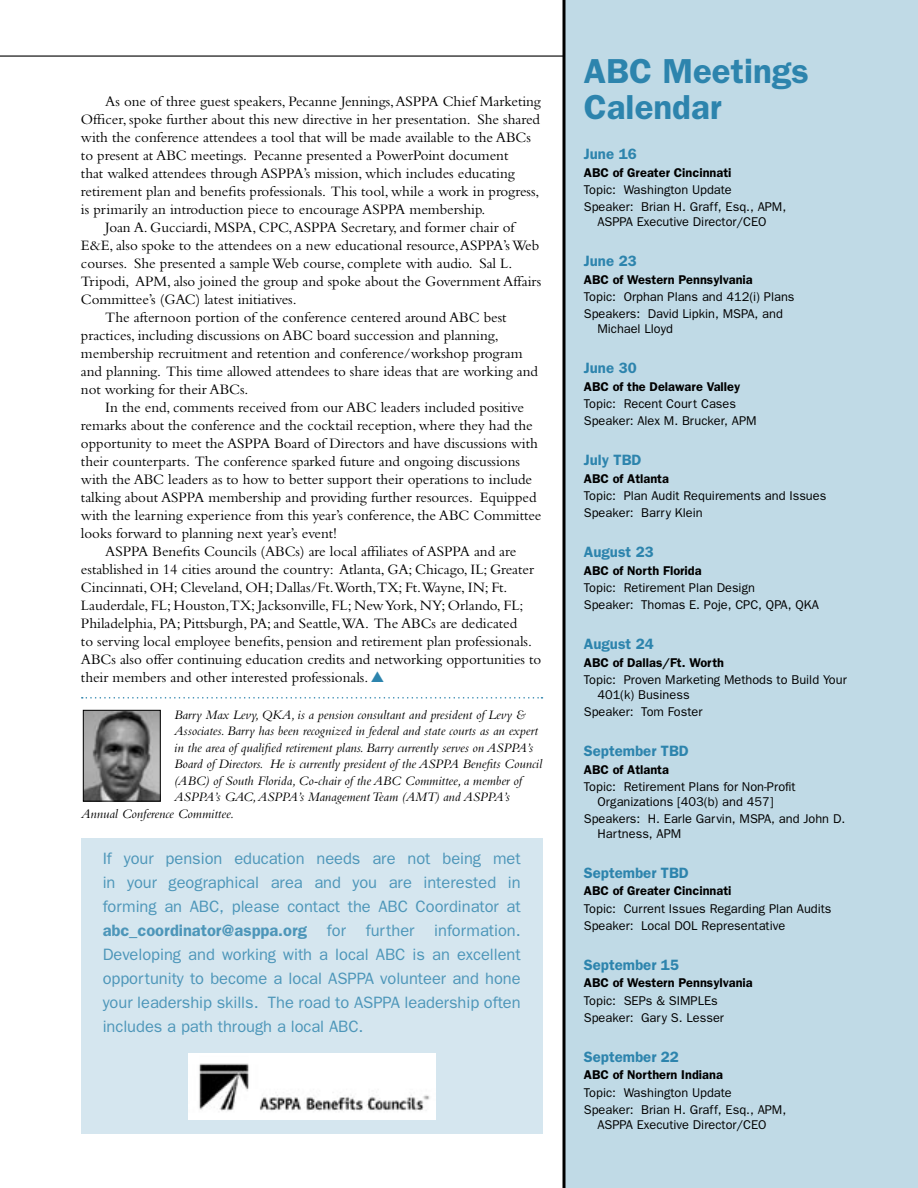
<style>
.page{position:relative;width:918px;height:1188px;background:#fff}
.page>*{position:absolute;margin:0;border:0;box-sizing:border-box;transform-origin:0 0}
.t1{font:600 34.8px/36px "Franklin Gothic";color:#2d84ad}
.t2{font:16.5px/24px "Franklin Gothic";letter-spacing:-.005em;color:#4d96b9;text-align:justify}
.t3{font:15px "Bembo";letter-spacing:-.005em;color:#000}
.t4{font:600 15px "Franklin Gothic";color:#2d84ad}
.t5{font:italic 13.5px "Bembo";color:#000}
.t6{font:12.75px/17.1px "Franklin Gothic";color:#000}
.t7{font:600 12.75px "Franklin Gothic";color:#000}
.s1{color:#2d84ad}
.s2{font-weight:600}
</style>
<div class="page">
<hr style="left:0;top:55px;width:918px;height:2px;background:#000">
<svg style="left:82px;top:697px;width:461px;height:2px"></svg>
<img style="left:85px;top:712px;width:74px;height:88px">
<div style="left:83px;top:710px;width:78px;height:92px;border:1px solid #000"></div>
<div style="left:81px;top:838px;width:462px;height:295px;background:#d5e6ef"></div>
<img style="left:188px;top:1053px;width:248px;height:66px">
<div style="left:566px;top:0;width:352px;height:1188px;background:#c0dae6"></div>
<hr style="left:563px;top:0;width:3px;height:1188px;background:#000">
<p class="t3" style="left:105px;top:93px;width:437px">As one of three guest speakers, Pecanne Jennings, ASPPA Chief Marketing</p>
<p class="t3" style="left:81px;top:111px;width:461px">Officer, spoke further about this new directive in her presentation. She shared</p>
<p class="t3" style="left:81px;top:129px;width:451px">with the conference attendees a tool that will be made available to the ABCs</p>
<p class="t3" style="left:81px;top:147px;width:429px">to present at ABC meetings. Pecanne presented a PowerPoint document</p>
<p class="t3" style="left:81px;top:165px;width:435px">that walked attendees through ASPPA’s mission, which includes educating</p>
<p class="t3" style="left:81px;top:183px;width:460px">retirement plan and benefits professionals. This tool, while a work in progress,</p>
<p class="t3" style="left:81px;top:201px;width:406px">is primarily an introduction piece to encourage ASPPA membership.</p>
<p class="t3" style="left:105px;top:219px;width:411px">Joan A. Gucciardi, MSPA, CPC, ASPPA Secretary, and former chair of</p>
<p class="t3" style="left:81px;top:237px;width:460px">E&amp;E, also spoke to the attendees on a new educational resource, ASPPA’s Web</p>
<p class="t3" style="left:81px;top:255px;width:433px">courses. She presented a sample Web course, complete with audio. Sal L.</p>
<p class="t3" style="left:81px;top:273px;width:462px">Tripodi, APM, also joined the group and spoke about the Government Affairs</p>
<p class="t3" style="left:81px;top:291px;width:217px">Committee’s (GAC) latest initiatives.</p>
<p class="t3" style="left:105px;top:309px;width:403px">The afternoon portion of the conference centered around ABC best</p>
<p class="t3" style="left:81px;top:327px;width:419px">practices, including discussions on ABC board succession and planning,</p>
<p class="t3" style="left:81px;top:345px;width:443px">membership recruitment and retention and conference/workshop program</p>
<p class="t3" style="left:81px;top:363px;width:458px">and planning. This time allowed attendees to share ideas that are working and</p>
<p class="t3" style="left:81px;top:381px;width:169px">not working for their ABCs.</p>
<p class="t3" style="left:105px;top:399px;width:420px">In the end, comments received from our ABC leaders included positive</p>
<p class="t3" style="left:81px;top:417px;width:453px">remarks about the conference and the cocktail reception, where they had the</p>
<p class="t3" style="left:81px;top:435px;width:458px">opportunity to meet the ASPPA Board of Directors and have discussions with</p>
<p class="t3" style="left:81px;top:453px;width:440px">their counterparts. The conference sparked future and ongoing discussions</p>
<p class="t3" style="left:81px;top:471px;width:453px">with the ABC leaders as to how to better support their operations to include</p>
<p class="t3" style="left:81px;top:489px;width:457px">talking about ASPPA membership and providing further resources. Equipped</p>
<p class="t3" style="left:81px;top:507px;width:462px">with the learning experience from this year’s conference, the ABC Committee</p>
<p class="t3" style="left:81px;top:525px;width:258px">looks forward to planning next year’s event!</p>
<p class="t3" style="left:105px;top:543px;width:413px">ASPPA Benefits Councils (ABCs) are local affiliates of ASPPA and are</p>
<p class="t3" style="left:81px;top:561px;width:455px">established in 14 cities around the country: Atlanta, GA; Chicago, IL; Greater</p>
<p class="t3" style="left:81px;top:579px;width:428px">Cincinnati, OH; Cleveland, OH; Dallas/Ft.Worth,TX; Ft.Wayne, IN; Ft.</p>
<p class="t3" style="left:81px;top:597px;width:444px">Lauderdale, FL; Houston,TX; Jacksonville, FL; New York, NY; Orlando, FL;</p>
<p class="t3" style="left:81px;top:615px;width:438px">Philadelphia, PA; Pittsburgh, PA; and Seattle,WA. The ABCs are dedicated</p>
<p class="t3" style="left:81px;top:633px;width:453px">to serving local employee benefits, pension and retirement plan professionals.</p>
<p class="t3" style="left:81px;top:651px;width:462px">ABCs also offer continuing education credits and networking opportunities to</p>
<p class="t3" style="left:81px;top:669px;width:305px">their members and other interested professionals. <span class="s1">▲</span></p>
<p class="t5" style="left:174px;top:707px;width:353px">Barry Max Levy, QKA, is a pension consultant and president of Levy &amp;</p>
<p class="t5" style="left:174px;top:723px;width:365px">Associates. Barry has been recognized in federal and state courts as an expert</p>
<p class="t5" style="left:174px;top:740px;width:361px">in the area of qualified retirement plans. Barry currently serves on ASPPA’s</p>
<p class="t5" style="left:174px;top:756px;width:369px">Board of Directors. He is currently president of the ASPPA Benefits Council</p>
<p class="t5" style="left:174px;top:773px;width:349px">(ABC) of South Florida, Co-chair of the ABC Committee, a member of</p>
<p class="t5" style="left:174px;top:789px;width:337px">ASPPA’s GAC, ASPPA’s Management Team (AMT) and ASPPA’s</p>
<p class="t5" style="left:81px;top:806px;width:155px">Annual Conference Committee.</p>
<p class="t2" style="left:103px;top:846px;width:420px">If your pension education needs are not being met in your geographical area and you are interested in forming an ABC, please contact the ABC Coordinator at <span class="s2">abc_coordinator@asppa.org</span> for further information.<br>Developing and working with a local ABC is an excellent opportunity to become a local ASPPA volunteer and hone your leadership skills. The road to ASPPA leadership often includes a path through a local ABC.</p>
<h1 class="t1" style="left:584px;top:52px;width:226px">ABC Meetings<br>Calendar</h1>
<p class="t4" style="left:584px;top:145px;width:54px">June 16</p>
<p class="t7" style="left:584px;top:165px;width:149px">ABC of Greater Cincinnati</p>
<p class="t6" style="left:584px;top:181px;width:204px">Topic: Washington Update<br>Speaker: Brian H. Graff, Esq., APM,</p>
<p class="t6" style="left:597px;top:213px;width:171px">ASPPA Executive Director/CEO</p>
<p class="t4" style="left:584px;top:252px;width:54px">June 23</p>
<p class="t7" style="left:584px;top:272px;width:170px">ABC of Western Pennsylvania</p>
<p class="t6" style="left:584px;top:288px;width:212px">Topic: Orphan Plans and 412(i) Plans<br>Speakers: David Lipkin, MSPA, and</p>
<p class="t6" style="left:597px;top:320px;width:77px">Michael Lloyd</p>
<p class="t4" style="left:584px;top:359px;width:54px">June 30</p>
<p class="t7" style="left:584px;top:379px;width:158px">ABC of the Delaware Valley</p>
<p class="t6" style="left:584px;top:395px;width:174px">Topic: Recent Court Cases<br>Speaker: Alex M. Brucker, APM</p>
<p class="t4" style="left:584px;top:451px;width:59px">July TBD</p>
<p class="t7" style="left:584px;top:471px;width:87px">ABC of Atlanta</p>
<p class="t6" style="left:584px;top:487px;width:244px">Topic: Plan Audit Requirements and Issues<br>Speaker: Barry Klein</p>
<p class="t4" style="left:584px;top:543px;width:71px">August 23</p>
<p class="t7" style="left:584px;top:563px;width:119px">ABC of North Florida</p>
<p class="t6" style="left:584px;top:579px;width:236px">Topic: Retirement Plan Design<br>Speaker: Thomas E. Poje, CPC, QPA, QKA</p>
<p class="t4" style="left:584px;top:635px;width:71px">August 24</p>
<p class="t7" style="left:584px;top:655px;width:142px">ABC of Dallas/Ft. Worth</p>
<p class="t6" style="left:597px;top:672px;width:251px;line-height:15px;text-indent:-14px">Topic: Proven Marketing Methods to Build Your<br>401(k) Business</p>
<p class="t6" style="left:584px;top:703px;width:120px">Speaker: Tom Foster</p>
<p class="t4" style="left:584px;top:742px;width:106px">September TBD</p>
<p class="t7" style="left:584px;top:762px;width:87px">ABC of Atlanta</p>
<p class="t6" style="left:597px;top:779px;width:200px;line-height:15px;text-indent:-13px">Topic: Retirement Plans for Non-Profit<br>Organizations [403(b) and 457]</p>
<p class="t6" style="left:597px;top:811px;width:249px;line-height:15px;text-indent:-13px">Speakers: H. Earle Garvin, MSPA, and John D.<br>Hartness, APM</p>
<p class="t4" style="left:584px;top:864px;width:106px">September TBD</p>
<p class="t7" style="left:584px;top:884px;width:149px">ABC of Greater Cincinnati</p>
<p class="t6" style="left:584px;top:900px;width:249px">Topic: Current Issues Regarding Plan Audits<br>Speaker: Local DOL Representative</p>
<p class="t4" style="left:584px;top:956px;width:97px">September 15</p>
<p class="t7" style="left:584px;top:976px;width:170px">ABC of Western Pennsylvania</p>
<p class="t6" style="left:584px;top:991px;width:142px">Topic: SEPs &amp; SIMPLEs<br>Speaker: Gary S. Lesser</p>
<p class="t4" style="left:584px;top:1048px;width:97px">September 22</p>
<p class="t7" style="left:584px;top:1068px;width:141px">ABC of Northern Indiana</p>
<p class="t6" style="left:584px;top:1083px;width:204px">Topic: Washington Update<br>Speaker: Brian H. Graff, Esq., APM,</p>
<p class="t6" style="left:597px;top:1116px;width:171px">ASPPA Executive Director/CEO</p>
</div>
